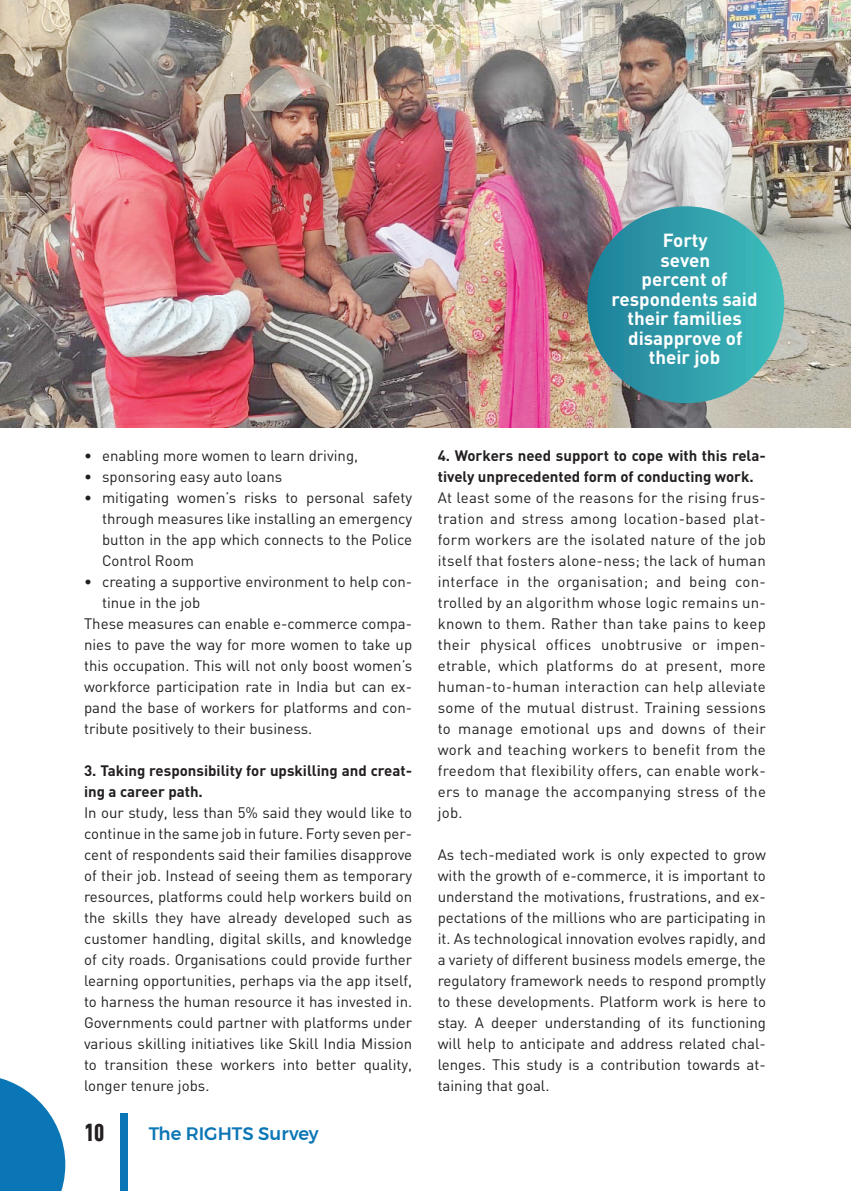
<style>
.page{position:relative;width:851px;height:1191px;background:#fff}
.page>*{position:absolute;margin:0;border:0;box-sizing:border-box;transform-origin:0 0}
.t1{font:900 24px "DIN Cond";color:#231f20}
.t2{font:700 18.75px/19.5px "DIN";color:#fff;text-align:center}
.t3{font:500 18px "Montserrat";color:#0b76b5}
.t4{font:15px/21px "DIN";color:#231f20;text-align:justify}
.t5{font:700 15px/21px "DIN";color:#231f20}
</style>
<div class="page">
<div style="left:120px;top:1113px;width:7px;height:78px;background:#0b76b5"></div>
<svg style="left:0;top:1078px;width:65px;height:113px"></svg>
<img style="left:0;top:0;width:850px;height:427px">
<div style="left:587px;top:206px;width:197px;height:197px;background:linear-gradient(to right,#1f7f99,#40bdbc);border-radius:98px"></div>
<p class="t2" style="left:611px;top:230px;width:148px">Forty<br>seven<br>percent of respondents said their families disapprove of their job</p>
<p class="t4" style="left:84px;top:445px;width:275px">• enabling more women to learn driving,</p>
<p class="t4" style="left:84px;top:466px;width:200px">• sponsoring easy auto loans</p>
<p class="t4" style="left:102px;top:487px;width:311px;text-indent:-18px">• mitigating women’s risks to personal safety through measures like installing an emergency button in the app which connects to the Police Control Room</p>
<p class="t4" style="left:84px;top:571px;width:329px">• creating a supportive environment to help con-</p>
<p class="t4" style="left:102px;top:592px;width:100px">tinue in the job</p>
<p class="t4" style="left:84px;top:613px;width:329px">These measures can enable e-commerce compa-</p>
<p class="t4" style="left:84px;top:634px;width:329px">nies to pave the way for more women to take up</p>
<p class="t4" style="left:84px;top:655px;width:329px">this occupation. This will not only boost women’s</p>
<p class="t4" style="left:84px;top:676px;width:329px">workforce participation rate in India but can ex-</p>
<p class="t4" style="left:84px;top:697px;width:329px">pand the base of workers for platforms and con-</p>
<p class="t4" style="left:84px;top:718px;width:230px">tribute positively to their business.</p>
<p class="t5" style="left:84px;top:759px;width:329px">3. Taking responsibility for upskilling and creat&shy;ing a career path.</p>
<p class="t4" style="left:84px;top:802px;width:329px">In our study, less than 5% said they would like to continue in the same job in future. Forty seven per&shy;cent of respondents said their families disapprove of their job. Instead of seeing them as temporary resources, platforms could help workers build on the skills they have already developed such as customer handling, digital skills, and knowledge of city roads. Organisations could provide further learning opportunities, perhaps via the app itself, to harness the human resource it has invested in.<br>Governments could partner with platforms under various skilling initiatives like Skill India Mission to transition these workers into better quality, longer tenure jobs.</p>
<h1 class="t1" style="left:84px;top:1117px;width:22px">10</h1>
<p class="t3" style="left:149px;top:1119px;width:171px">The RIGHTS Survey</p>
<p class="t5" style="left:437px;top:444px;width:329px">4. Workers need support to cope with this rela&shy;tively unprecedented form of conducting work.</p>
<p class="t4" style="left:437px;top:487px;width:329px">At least some of the reasons for the rising frus&shy;tration and stress among location-based plat&shy;form workers are the isolated nature of the job itself that fosters alone-ness; the lack of human interface in the organisation; and being con&shy;trolled by an algorithm whose logic remains un&shy;known to them. Rather than take pains to keep their physical offices unobtrusive or impen&shy;etrable, which platforms do at present, more human-to-human interaction can help alleviate some of the mutual distrust. Training sessions to manage emotional ups and downs of their work and teaching workers to benefit from the freedom that flexibility offers, can enable work&shy;ers to manage the accompanying stress of the job.</p>
<p class="t4" style="left:437px;top:844px;width:329px">As tech-mediated work is only expected to grow with the growth of e-commerce, it is important to understand the motivations, frustrations, and ex&shy;pectations of the millions who are participating in it. As technological innovation evolves rapidly, and a variety of different business models emerge, the regulatory framework needs to respond promptly to these developments. Platform work is here to stay. A deeper understanding of its functioning will help to anticipate and address related chal&shy;lenges. This study is a contribution towards at&shy;taining that goal.</p>
</div>
